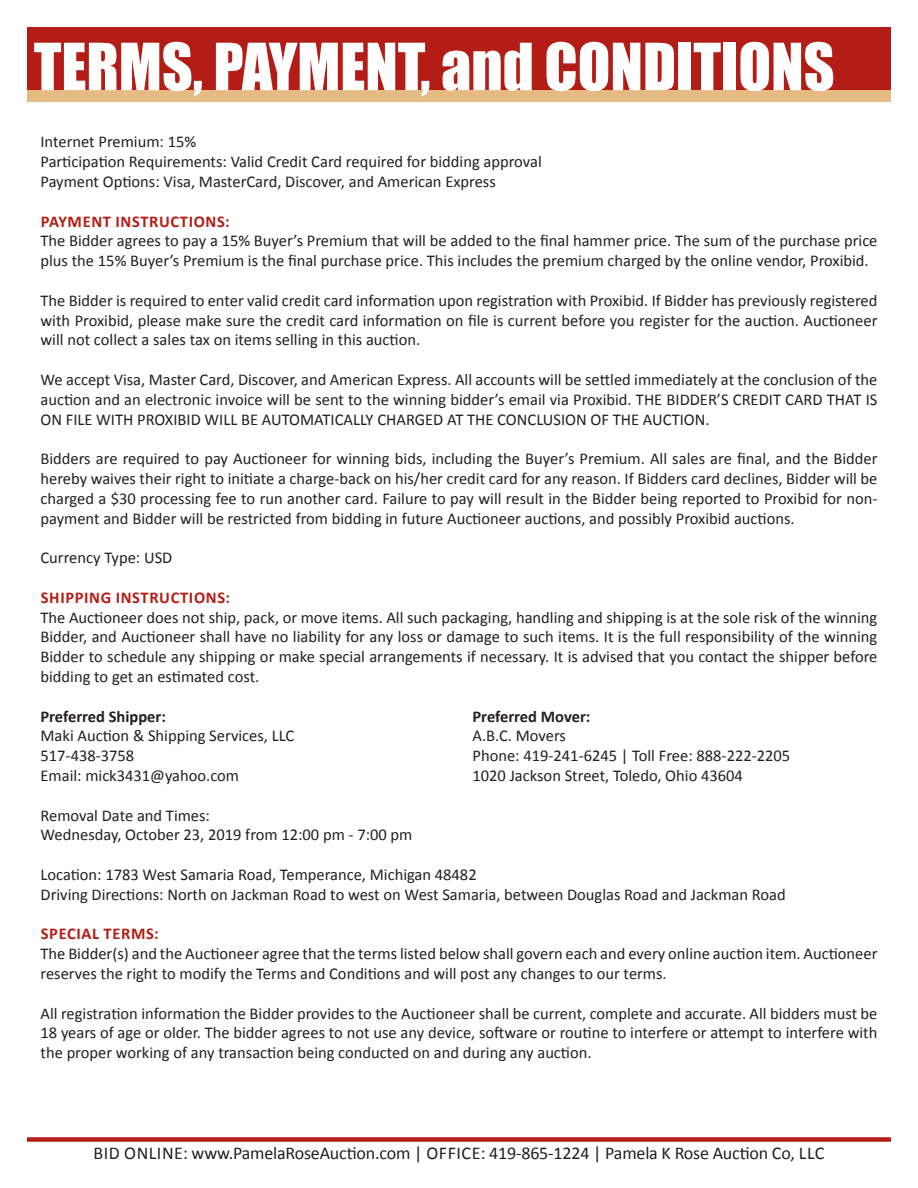
<style>
.page{position:relative;width:918px;height:1188px;background:#fff}
.page>*{position:absolute;margin:0;border:0;box-sizing:border-box;transform-origin:0 0}
.t1{font:60px "Impact";color:#fff}
.t2{font:18px "Calibri";letter-spacing:-.01em;color:#231f20}
.t3{font:16.5px/19.8px "Calibri";color:#231f20}
.t4{font:700 16.5px "Calibri";letter-spacing:.04em;color:#b41d15}
.t5{font:700 16.5px "Calibri";letter-spacing:-.005em;color:#231f20}
</style>
<div class="page">
<div style="left:27px;top:27px;width:864px;height:63px;background:#b41d15"></div>
<div style="left:27px;top:90px;width:864px;height:11px;background:#e5ba83"></div>
<div style="left:27px;top:1137px;width:864px;height:5px;background:#b41d15"></div>
<h1 class="t1" style="left:34px;top:20px;width:802px">TERMS, PAYMENT, and CONDITIONS</h1>
<p class="t3" style="left:40px;top:132px;width:503px">Internet Premium: 15%<br>Participation Requirements: Valid Credit Card required for bidding approval<br>Payment Options: Visa, MasterCard, Discover, and American Express</p>
<p class="t4" style="left:41px;top:211px;width:190px">PAYMENT INSTRUCTIONS:</p>
<p class="t3" style="left:41px;top:231px;width:839px">The Bidder agrees to pay a 15% Buyer’s Premium that will be added to the final hammer price. The sum of the purchase price plus the 15% Buyer’s Premium is the final purchase price. This includes the premium charged by the online vendor, Proxibid.</p>
<p class="t3" style="left:41px;top:290px;width:838px;text-align:justify">The Bidder is required to enter valid credit card information upon registration with Proxibid. If Bidder has previously registered with Proxibid, please make sure the credit card information on file is current before you register for the auction. Auctioneer will not collect a sales tax on items selling in this auction.</p>
<p class="t3" style="left:41px;top:370px;width:838px;text-align:justify">We accept Visa, Master Card, Discover, and American Express. All accounts will be settled immediately at the conclusion of the auction and an electronic invoice will be sent to the winning bidder’s email via Proxibid. THE BIDDER’S CREDIT CARD THAT IS ON FILE WITH PROXIBID WILL BE AUTOMATICALLY CHARGED AT THE CONCLUSION OF THE AUCTION .</p>
<p class="t3" style="left:41px;top:449px;width:838px;text-align:justify">Bidders are required to pay Auctioneer for winning bids, including the Buyer’s Premium. All sales are final, and the Bidder hereby waives their right to initiate a charge-back on his/her credit card for any reason. If Bidders card declines, Bidder will be charged a $30 processing fee to run another card. Failure to pay will result in the Bidder being reported to Proxibid for non&shy;payment and Bidder will be restricted from bidding in future Auctioneer auctions, and possibly Proxibid auctions.</p>
<p class="t3" style="left:41px;top:548px;width:131px">Currency Type: USD</p>
<p class="t4" style="left:41px;top:587px;width:191px">SHIPPING INSTRUCTIONS:</p>
<p class="t3" style="left:41px;top:607px;width:838px;text-align:justify">The Auctioneer does not ship, pack, or move items. All such packaging, handling and shipping is at the sole risk of the winning Bidder, and Auctioneer shall have no liability for any loss or damage to such items. It is the full responsibility of the winning Bidder to schedule any shipping or make special arrangements if necessary. It is advised that you contact the shipper before bidding to get an estimated cost.</p>
<p class="t5" style="left:41px;top:706px;width:175px">PREFERRED SHIPPER: P</p>
<p class="t5" style="left:481px;top:706px;width:111px">REFERRED MOVER:</p>
<p class="t3" style="left:41px;top:726px;width:255px">Maki Auction &amp; Shipping Services, LLC</p>
<p class="t3" style="left:473px;top:726px;width:95px">A.B.C. Movers</p>
<p class="t3" style="left:41px;top:746px;width:95px">517-438-3758</p>
<p class="t3" style="left:473px;top:746px;width:319px">Phone: 419-241-6245 | Toll Free: 888-222-2205</p>
<p class="t3" style="left:41px;top:766px;width:200px">Email: mick3431@yahoo.com</p>
<p class="t3" style="left:473px;top:766px;width:272px">1020 Jackson Street, Toledo, Ohio 43604</p>
<p class="t3" style="left:41px;top:805px;width:373px">Removal Date and Times:<br>Wednesday, October 23, 2019 from 12:00 pm - 7:00 pm</p>
<p class="t3" style="left:41px;top:865px;width:747px">Location: 1783 West Samaria Road, Temperance, Michigan 48482<br>Driving Directions: North on Jackman Road to west on West Samaria, between Douglas Road and Jackman Road</p>
<p class="t4" style="left:41px;top:923px;width:119px">SPECIAL TERMS:</p>
<p class="t3" style="left:41px;top:944px;width:838px">The Bidder(s) and the Auctioneer agree that the terms listed below shall govern each and every online auction item. Auctioneer reserves the right to modify the Terms and Conditions and will post any changes to our terms.</p>
<p class="t3" style="left:41px;top:1003px;width:838px;text-align:justify">All registration information the Bidder provides to the Auctioneer shall be current, complete and accurate. All bidders must be 18 years of age or older. The bidder agrees to not use any device, software or routine to interfere or attempt to interfere with the proper working of any transaction being conducted on and during any auction.</p>
<p class="t2" style="left:93px;top:1142px;width:731px">BID ONLINE: www.PamelaRoseAuction.com | Offi ce : 419-865-1224 | Pamela K Rose Auction Co, LLC</p>
</div>
